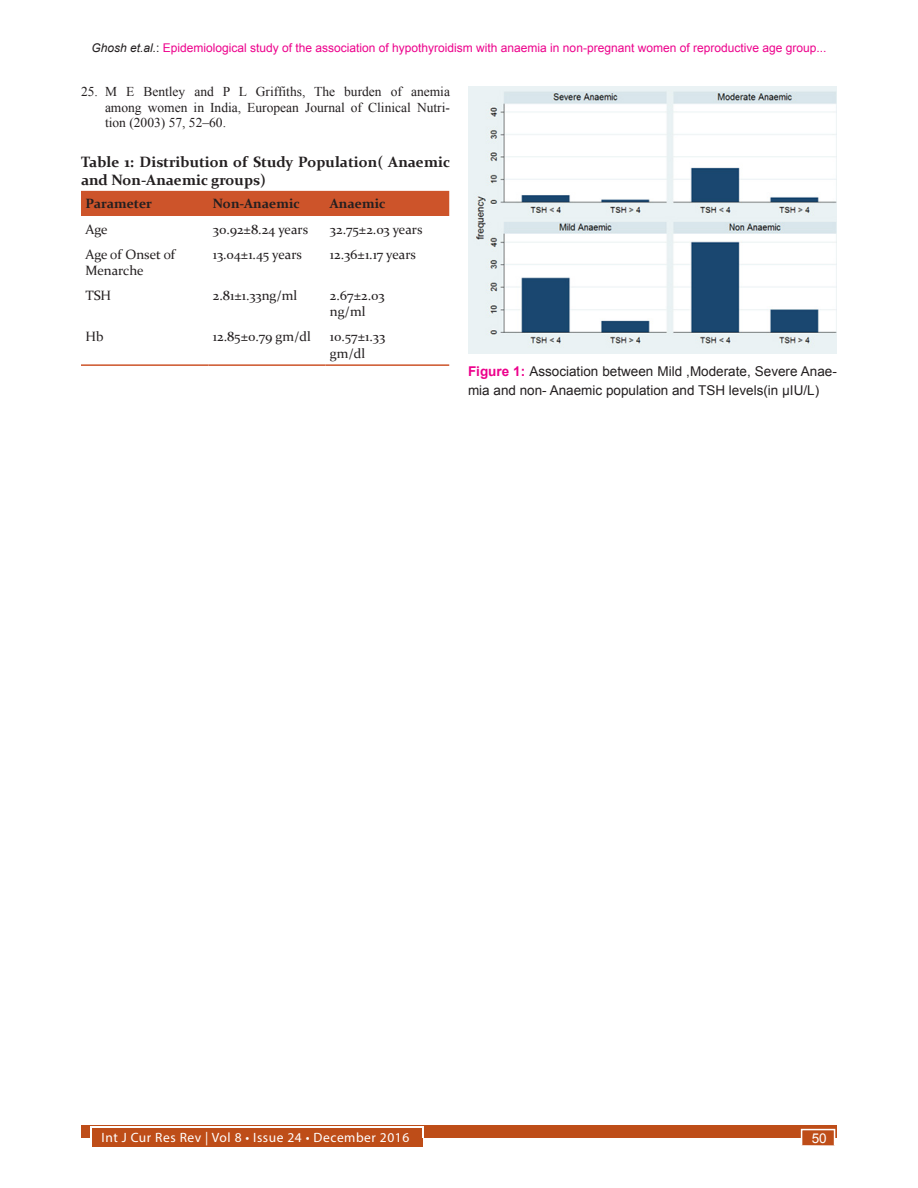
<style>
.page{position:relative;width:918px;height:1188px;background:#fff}
.page>*{position:absolute;margin:0;border:0;box-sizing:border-box;transform-origin:0 0}
.Table_caption{font:700 15px/18px "Constantia";color:#231f20}
.Table_text{font:13.5px/16.2px "Constantia";color:#231f20}
.Reference_text{font:13.5px/15.8px "Times New Roman";color:#231f20;text-align:justify}
.Figure_caption{font:13.5px/18.9px "Arial";color:#231f20}
.t1{font:13.5px "Myriad Pro";letter-spacing:.04em;color:#fff}
.Table_text-2{font:700 13.5px "Constantia";color:#231f20}
.t2{font:13.5px "Arial";color:#fff}
.t3{font:12px "Arial";color:#ed028c}
.s1{font-style:italic;color:#231f20}
.s2{color:#231f20}
.s3{font-weight:700;color:#ed028c}
</style>
<div class="page">
<div style="left:81px;top:1125px;width:756px;height:13px;background:#be4d18"></div>
<div style="left:92px;top:1128px;width:331px;height:19px;background:#be4d18"></div>
<hr style="left:91px;top:1127px;width:332px;height:1px;background:#fff">
<div style="left:801px;top:1129px;width:34px;height:17px;background:#be4d18;border:2px solid #fff"></div>
<div style="left:81px;top:191px;width:368px;height:25px;background:#cd542a"></div>
<hr style="left:81px;top:364px;width:127px;height:2px;background:#cd542a">
<hr style="left:208px;top:364px;width:117px;height:2px;background:#cd542a">
<hr style="left:325px;top:364px;width:124px;height:2px;background:#cd542a">
<img style="left:468px;top:86px;width:369px;height:267px">
<p class="t3" style="left:91px;top:40px;width:737px"><span class="s1">Ghosh et.al.</span><span class="s2">:</span> Epidemiological study of the association of hypothyroidism with anaemia in non-pregnant women of reproductive age group...</p>
<p class="Reference_text" style="left:105px;top:83px;width:347px;text-indent:-24px">25. M E Bentley and P L Griffiths, The burden of anemia among women in India, European Journal of Clinical Nutri&shy;tion (2003) 57, 52–60.</p>
<p class="Table_caption" style="left:81px;top:152px;width:371px">Table 1: Distribution of Study Population( Anaemic and Non-Anaemic groups)</p>
<p class="Table_text-2" style="left:86px;top:195px;width:68px">Parameter</p>
<p class="Table_text-2" style="left:213px;top:195px;width:89px">Non-Anaemic</p>
<p class="Table_text-2" style="left:330px;top:195px;width:57px">Anaemic</p>
<p class="Table_text" style="left:86px;top:220px;width:24px">Age</p>
<p class="Table_text" style="left:213px;top:220px;width:97px">30.92±8.24 years</p>
<p class="Table_text" style="left:330px;top:220px;width:94px">32.75±2.03 years</p>
<p class="Table_text" style="left:86px;top:245px;width:91px">Age of Onset of<br>Menarche</p>
<p class="Table_text" style="left:213px;top:245px;width:91px">13.04±1.45 years</p>
<p class="Table_text" style="left:330px;top:245px;width:88px">12.36±1.17 years</p>
<p class="Table_text" style="left:86px;top:287px;width:27px">TSH</p>
<p class="Table_text" style="left:213px;top:287px;width:86px">2.81±1.33ng/ml</p>
<p class="Table_text" style="left:330px;top:287px;width:56px">2.67±2.03</p>
<p class="Table_text" style="left:330px;top:303px;width:37px">ng/ml</p>
<p class="Table_text" style="left:86px;top:328px;width:20px">Hb</p>
<p class="Table_text" style="left:213px;top:328px;width:100px">12.85±0.79 gm/dl</p>
<p class="Table_text" style="left:330px;top:328px;width:57px">10.57±1.33</p>
<p class="Table_text" style="left:330px;top:344px;width:37px">gm/dl</p>
<p class="Figure_caption" style="left:468px;top:362px;width:370px"><span class="s3">Figure 1:</span> Association between Mild ,Moderate, Severe Anae&shy;mia and non- Anaemic population and TSH levels(in µIU/L)</p>
<p class="t1" style="left:101px;top:1129px;width:309px">Int J Cur Res Rev | Vol 8 • Issue 24 • December 2016</p>
<p class="t2" style="left:812px;top:1130px;width:16px">50</p>
</div>
